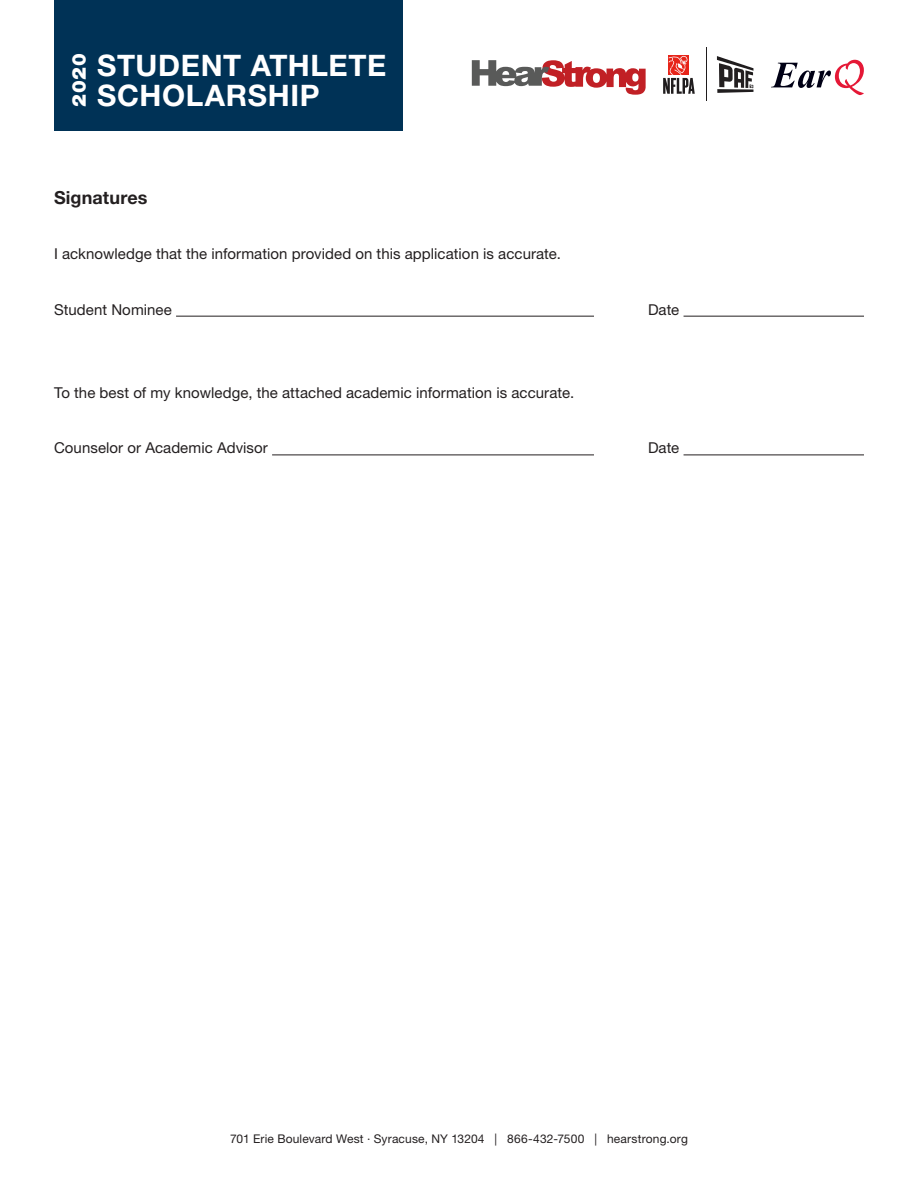
<style>
.page{position:relative;width:918px;height:1188px;background:#fff}
.page>*{position:absolute;margin:0;border:0;box-sizing:border-box;transform-origin:0 0}
.t1{font:700 29.7px "Helvetica Neue LT Std";letter-spacing:.02em;color:#fff}
.t2{font:900 19.2px "Helvetica Neue LT Std";color:#fff}
.heading{font:700 18px "Helvetica Neue LT Std";letter-spacing:.005em;color:#231f20}
.body{font:15px "Helvetica Neue LT Std";letter-spacing:.005em;color:#231f20}
.t3{font:12px "Helvetica Neue LT Std";letter-spacing:.015em;color:#231f20}
</style>
<div class="page">
<div style="left:54px;top:0;width:349px;height:131px;background:#003256"></div>
<svg style="left:771px;top:60px;width:93px;height:35px"></svg>
<svg style="left:663px;top:55px;width:32px;height:39px"></svg>
<svg style="left:717px;top:56px;width:36px;height:37px"></svg>
<hr style="left:706px;top:48px;width:1px;height:53px;background:#201d1e">
<svg style="left:472px;top:60px;width:174px;height:35px"></svg>
<hr style="left:176px;top:316px;width:418px;height:1px;background:#231f20">
<hr style="left:684px;top:316px;width:180px;height:1px;background:#231f20">
<hr style="left:272px;top:455px;width:322px;height:1px;background:#231f20">
<hr style="left:684px;top:455px;width:180px;height:1px;background:#231f20">
<p class="t2" style="left:68px;top:107px;width:55px;rotate:-90deg">2020</p>
<h1 class="t1" style="left:97px;top:47px;width:291px">STUDENT ATHLETE</h1>
<h1 class="t1" style="left:97px;top:77px;width:224px">SCHOLARSHIP</h1>
<p class="heading" style="left:54px;top:186px;width:95px">Signatures</p>
<p class="body" style="left:54px;top:245px;width:509px">I acknowledge that the information provided on this application is accurate.</p>
<p class="body" style="left:54px;top:300px;width:119px">Student Nominee</p>
<p class="body" style="left:648px;top:300px;width:33px">Date</p>
<p class="body" style="left:54px;top:384px;width:522px">To the best of my knowledge, the attached academic information is accurate.</p>
<p class="body" style="left:54px;top:439px;width:215px">Counselor or Academic Advisor</p>
<p class="body" style="left:648px;top:439px;width:33px">Date</p>
<p class="t3" style="left:230px;top:1131px;width:459px">701 Erie Boulevard West · Syracuse, NY 13204 | 866-432-7500 | hearstrong.org</p>
</div>
